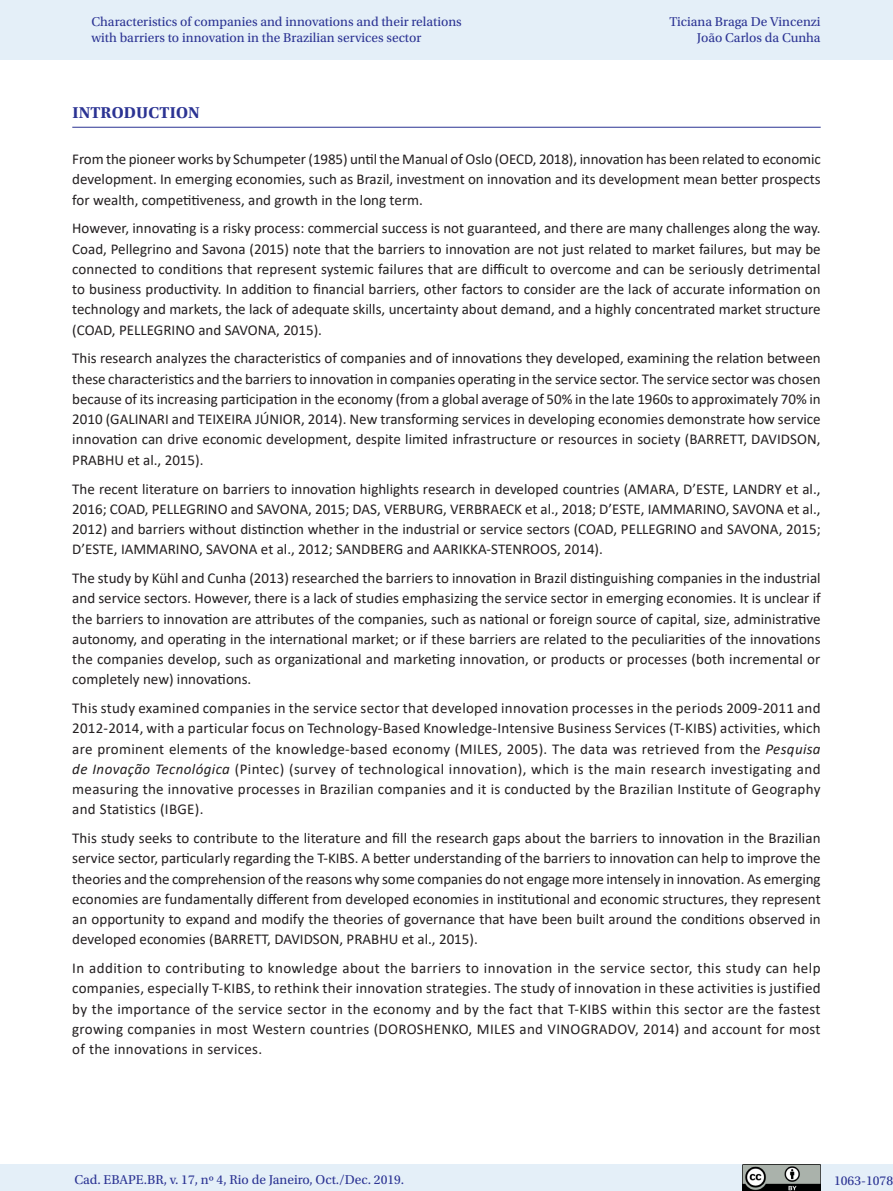
<style>
.page{position:relative;width:893px;height:1191px;background:#fff}
.page>*{position:absolute;margin:0;border:0;box-sizing:border-box;transform-origin:0 0}
._07_1_sub_1{font:700 16.5px "Utopia Std";letter-spacing:.01em;color:#2b3393}
._06_0_texto{font:15px/20.2px "Calibri";color:#231f20;text-align:justify}
.t1{font:13.5px/16.5px "Utopia Std";color:#2b3393}
.s1{font-style:italic}
</style>
<div class="page">
<div style="left:0;top:0;width:893px;height:60px;background:#e4eff8"></div>
<div style="left:0;top:1164px;width:893px;height:27px;background:#e4eff8"></div>
<img style="left:743px;top:1164px;width:78px;height:27px">
<hr style="left:72px;top:127px;width:749px;height:1px;background:#2b3393">
<p class="t1" style="left:91px;top:13px;width:372px">Characteristics of companies and innovations and their relations with barriers to innovation in the Brazilian services sector</p>
<p class="t1" style="left:670px;top:13px;width:153px;text-align:right">Ticiana Braga De Vincenzi<br>João Carlos da Cunha</p>
<p class="_07_1_sub_1" style="left:72px;top:103px;width:129px">INTRODUCTION</p>
<p class="_06_0_texto" style="left:72px;top:149px;width:750px">From the pioneer works by Schumpeter (1985) until the Manual of Oslo (OECD, 2018), innovation has been related to economic development. In emerging economies, such as Brazil, investment on innovation and its development mean better prospects for wealth, competitiveness, and growth in the long term.</p>
<p class="_06_0_texto" style="left:72px;top:218px;width:750px">However, innovating is a risky process: commercial success is not guaranteed, and there are many challenges along the way.<br>Coad, Pellegrino and Savona (2015) note that the barriers to innovation are not just related to market failures, but may be connected to conditions that represent systemic failures that are difficult to overcome and can be seriously detrimental to business productivity. In addition to financial barriers, other factors to consider are the lack of accurate information on technology and markets, the lack of adequate skills, uncertainty about demand, and a highly concentrated market structure (COAD, PELLEGRINO and SAVONA, 2015).</p>
<p class="_06_0_texto" style="left:72px;top:348px;width:750px">This research analyzes the characteristics of companies and of innovations they developed, examining the relation between these characteristics and the barriers to innovation in companies operating in the service sector. The service sector was chosen because of its increasing participation in the economy (from a global average of 50% in the late 1960s to approximately 70% in 2010 (GALINARI and TEIXEIRA JÚNIOR, 2014). New transforming services in developing economies demonstrate how service innovation can drive economic development, despite limited infrastructure or resources in society (BARRETT, DAVIDSON, PRABHU et al., 2015).</p>
<p class="_06_0_texto" style="left:72px;top:478px;width:750px">The recent literature on barriers to innovation highlights research in developed countries (AMARA, D’ESTE, LANDRY et al., 2016; COAD, PELLEGRINO and SAVONA, 2015; DAS, VERBURG, VERBRAECK et al., 2018; D’ESTE, IAMMARINO, SAVONA et al., 2012) and barriers without distinction whether in the industrial or service sectors (COAD, PELLEGRINO and SAVONA, 2015; D’ESTE, IAMMARINO, SAVONA et al., 2012; SANDBERG and AARIKKA-STENROOS, 2014).</p>
<p class="_06_0_texto" style="left:72px;top:567px;width:750px">The study by Kühl and Cunha (2013) researched the barriers to innovation in Brazil distinguishing companies in the industrial and service sectors. However, there is a lack of studies emphasizing the service sector in emerging economies. It is unclear if the barriers to innovation are attributes of the companies, such as national or foreign source of capital, size, administrative autonomy, and operating in the international market; or if these barriers are related to the peculiarities of the innovations the companies develop, such as organizational and marketing innovation, or products or processes (both incremental or completely new) innovations.</p>
<p class="_06_0_texto" style="left:72px;top:697px;width:750px">This study examined companies in the service sector that developed innovation processes in the periods 2009-2011 and 2012-2014, with a particular focus on Technology-Based Knowledge-Intensive Business Services (T-KIBS) activities, which are prominent elements of the knowledge-based economy (MILES, 2005). The data was retrieved from the <span class="s1">Pesquisa de Inovação Tecnológica</span> (Pintec) (survey of technological innovation), which is the main research investigating and measuring the innovative processes in Brazilian companies and it is conducted by the Brazilian Institute of Geography and Statistics (IBGE).</p>
<p class="_06_0_texto" style="left:72px;top:827px;width:750px">This study seeks to contribute to the literature and fill the research gaps about the barriers to innovation in the Brazilian service sector, particularly regarding the T-KIBS. A better understanding of the barriers to innovation can help to improve the theories and the comprehension of the reasons why some companies do not engage more intensely in innovation. As emerging economies are fundamentally different from developed economies in institutional and economic structures, they represent an opportunity to expand and modify the theories of governance that have been built around the conditions observed in developed economies (BARRETT, DAVIDSON, PRABHU et al., 2015).</p>
<p class="_06_0_texto" style="left:72px;top:957px;width:750px">In addition to contributing to knowledge about the barriers to innovation in the service sector, this study can help companies, especially T-KIBS, to rethink their innovation strategies. The study of innovation in these activities is justified by the importance of the service sector in the economy and by the fact that T-KIBS within this sector are the fastest growing companies in most Western countries (DOROSHENKO, MILES and VINOGRADOV, 2014) and account for most of the innovations in services.</p>
<p class="t1" style="left:74px;top:1171px;width:332px">Cad. EBAPE.BR, v. 17, nº 4, Rio de Janeiro, Oct./Dec. 2019.</p>
<p class="t1" style="left:834px;top:1172px;width:60px">1063-1078</p>
</div>
